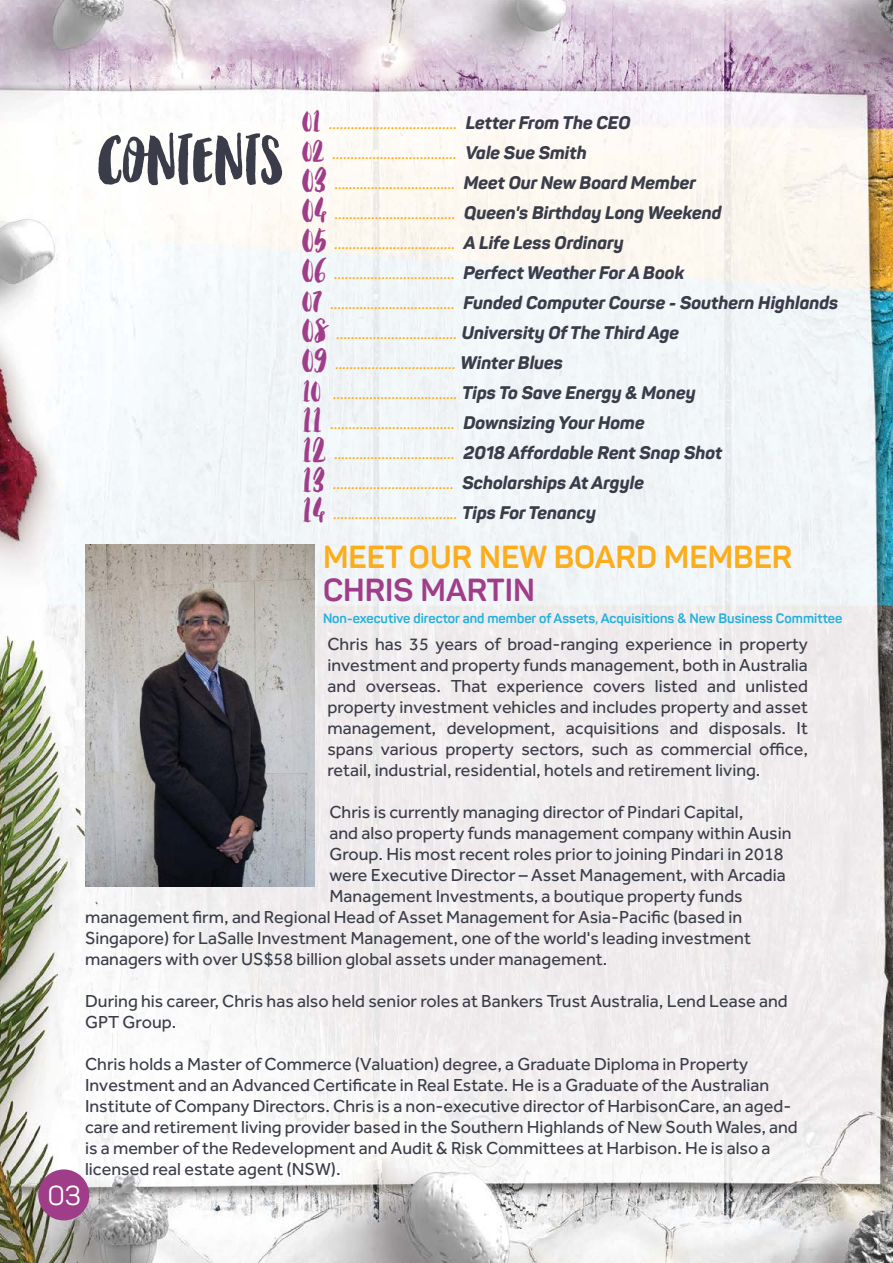
<style>
.page{position:relative;width:893px;height:1263px;background:#fff}
.page>*{position:absolute;margin:0;border:0;box-sizing:border-box;transform-origin:0 0}
.t1{font:66px "Hustle Sans";color:#3a3d49}
.t2{font:700 31.5px "Panton";color:#fbad1b}
.t3{font:700 31.5px "Panton";color:#9f3d89}
.t4{font:27px "Panton";color:#fff}
.t5{font:18px/21px "Effra";color:#3a3d49}
.t6{font:italic 600 18px/30px "Panton";color:#fbad1b}
.t7{font:700 13.5px "Panton";color:#24b1da}
.s1{font-family:"Hustle Sans";font-weight:400;font-style:normal;font-size:30px;color:#9f3d89}
.s2{font-weight:800;color:#3a3d49}
.s3{font-family:"Hustle Sans";font-weight:400;font-style:normal;font-size:34.5px;color:#9f3d89}
</style>
<div class="page">
<img style="left:0;top:0;width:893px;height:1263px">
<img style="left:86px;top:544px;width:228px;height:342px">
<div style="left:38px;top:1169px;width:51px;height:51px;background:#9f3d89;border-radius:50%"></div>
<h1 class="t1" style="left:98px;top:118px;width:186px">CONTENTS</h1>
<p class="t6" style="left:303px;top:108px;width:537px"><span class="s1">01</span> ................................... <span class="s2">Letter From The CEO<br></span><span class="s1">02</span> .................................. <span class="s2">Vale Sue Smith<br></span><span class="s3">03</span> ................................. <span class="s2">Meet Our New Board Member<br></span><span class="s3">04</span> ................................. <span class="s2">Queen's Birthday Long Weekend<br></span><span class="s3">05</span> ................................. <span class="s2">A Life Less Ordinary<br></span><span class="s3">06</span> ................................. <span class="s2">Perfect Weather For A Book<br></span><span class="s1">07</span> .................................. <span class="s2">Funded Computer Course - Southern Highlands </span><span class="s3">08</span> ................................. <span class="s2">University Of The Third Age<br></span><span class="s3">09</span> ................................. <span class="s2">Winter Blues<br></span><span class="s1">10</span> .................................. <span class="s2">Tips To Save Energy &amp; Money<br></span><span class="s3">11</span> .................................. <span class="s2">Downsizing Your Home<br></span><span class="s3">12</span> ................................. <span class="s2">2018 Affordable Rent Snap Shot<br></span><span class="s3">13</span> ................................. <span class="s2">Scholarships At Argyle<br></span><span class="s3">14</span> .................................. <span class="s2">Tips For Tenancy</span></p>
<h2 class="t2" style="left:323px;top:537px;width:471px">MEET OUR NEW BOARD MEMBER</h2>
<h2 class="t3" style="left:323px;top:570px;width:213px">CHRIS MARTIN</h2>
<p class="t7" style="left:323px;top:610px;width:521px">Non-executive director and member of Assets, Acquisitions &amp; New Business Committee</p>
<p class="t5" style="left:327px;top:633px;width:482px;text-align:justify">Chris has 35 years of broad-ranging experience in property investment and property funds management, both in Australia and overseas. That experience covers listed and unlisted property investment vehicles and includes property and asset management, development, acquisitions and disposals. It spans various property sectors, such as commercial office, retail, industrial, residential, hotels and retirement living.</p>
<p class="t5" style="left:329px;top:801px;width:415px">Chris is currently managing director of Pindari Capital,</p>
<p class="t5" style="left:329px;top:822px;width:464px">and also property funds management company within Ausin</p>
<p class="t5" style="left:329px;top:843px;width:456px">Group. His most recent roles prior to joining Pindari in 2018</p>
<p class="t5" style="left:329px;top:864px;width:458px">were Executive Director – Asset Management, with Arcadia</p>
<p class="t5" style="left:329px;top:885px;width:415px">Management Investments, a boutique property funds</p>
<p class="t5" style="left:85px;top:906px;width:659px">management firm, and Regional Head of Asset Management for Asia-Pacific (based in</p>
<p class="t5" style="left:85px;top:927px;width:667px">Singapore) for LaSalle Investment Management, one of the world's leading investment</p>
<p class="t5" style="left:85px;top:948px;width:524px">managers with over US$58 billion global assets under management.</p>
<p class="t5" style="left:85px;top:990px;width:704px">During his career, Chris has also held senior roles at Bankers Trust Australia, Lend Lease and<br>GPT Group.</p>
<p class="t5" style="left:85px;top:1053px;width:714px">Chris holds a Master of Commerce (Valuation) degree, a Graduate Diploma in Property Investment and an Advanced Certificate in Real Estate. He is a Graduate of the Australian Institute of Company Directors. Chris is a non-executive director of HarbisonCare, an aged&shy;care and retirement living provider based in the Southern Highlands of New South Wales, and is a member of the Redevelopment and Audit &amp; Risk Committees at Harbison. He is also a licensed real estate agent (NSW).</p>
<h3 class="t4" style="left:48px;top:1179px;width:35px">03</h3>
</div>
